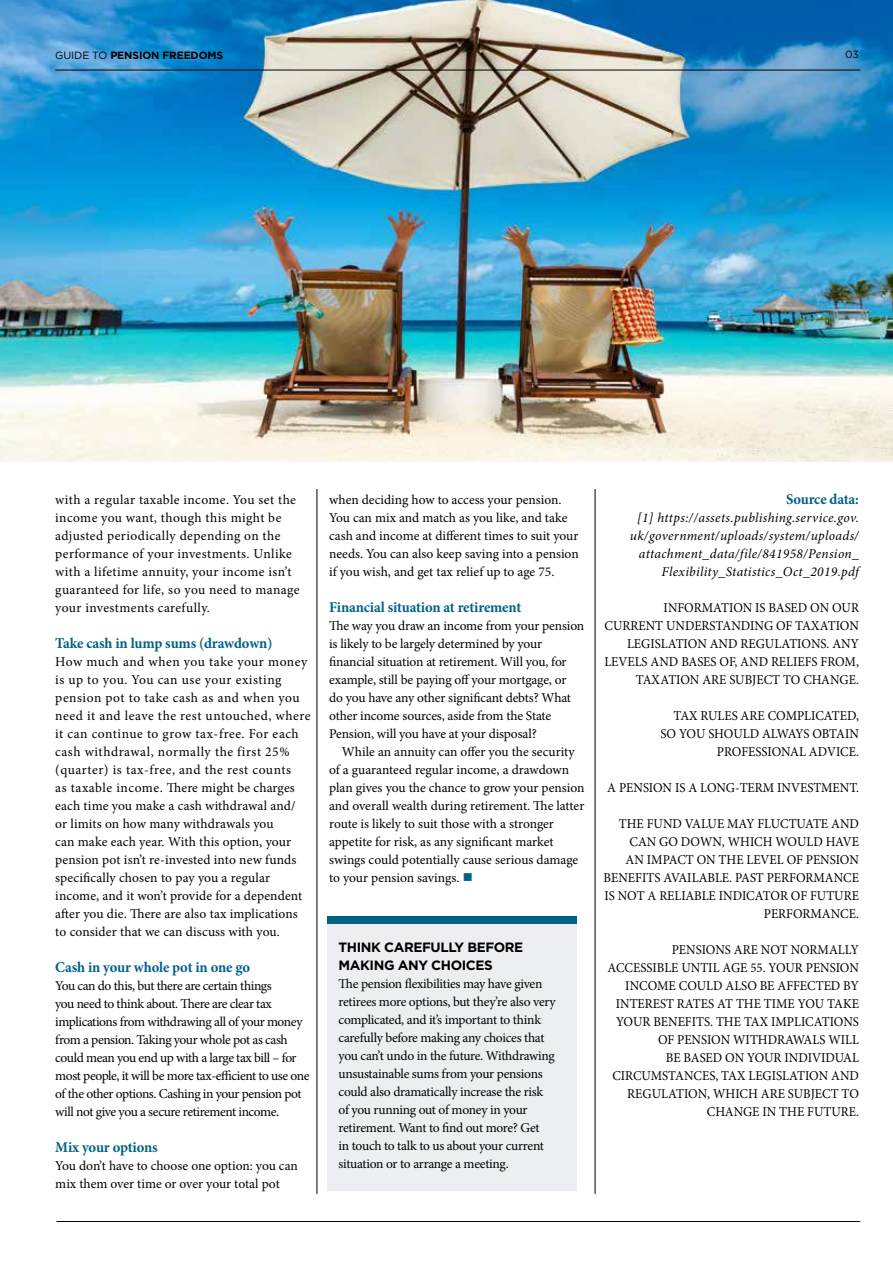
<style>
.page{position:relative;width:893px;height:1263px;background:#fff}
.page>*{position:absolute;margin:0;border:0;box-sizing:border-box;transform-origin:0 0}
.t1{font:700 15px "Minion Pro";letter-spacing:-.01em;color:#006086}
.t2{font:13.5px/18px "Minion Pro";letter-spacing:-.005em;color:#000}
.t3{font:13.5px/18px "Minion Pro";letter-spacing:-.005em;color:#000;text-align:right;scale:.95 1}
.t4{font:13.5px/18px "Minion Pro";letter-spacing:.015em;color:#000}
.t5{font:13.5px/18px "Minion Pro";letter-spacing:-.025em;color:#000}
.t6{font:13.5px/18px "Minion Pro";letter-spacing:-.03em;color:#000}
.t7{font:13.5px/18px "Minion Pro";letter-spacing:.03em;color:#000}
.t8{font:italic 13.5px/18px "Minion Pro";letter-spacing:.025em;color:#000;text-align:right}
.t9{font:700 13.5px/18px "Gotham HTF";letter-spacing:-.03em;color:#000}
.t10{font:700 10.5px "Gotham HTF";letter-spacing:-.01em;color:#000}
.t11{font:10.5px "Gotham HTF";color:#000}
.s1{font-weight:400}
.s2{color:#006086}
</style>
<div class="page">
<img style="left:0;top:0;width:893px;height:461px">
<hr style="left:55px;top:70px;width:805px;height:1px;background:#000">
<hr style="left:317px;top:489px;width:1px;height:705px;background:#000">
<hr style="left:595px;top:489px;width:1px;height:705px;background:#000">
<div style="left:327px;top:916px;width:250px;height:274px;background:#edeef1"></div>
<div style="left:327px;top:916px;width:250px;height:7px;background:#006086"></div>
<hr style="left:57px;top:1221px;width:803px;height:1px;background:#000">
<p class="t10" style="left:55px;top:49px;width:169px"><span class="s1">GUIDE TO</span> PENSION FREEDOMS</p>
<p class="t11" style="left:845px;top:49px;width:15px">03</p>
<p class="t7" style="left:55px;top:491px;width:246px">with a regular taxable income. You set the income you want, though this might be adjusted periodically depending on the performance of your investments. Unlike with a lifetime annuity, your income isn’t guaranteed for life, so you need to manage your investments carefully.</p>
<p class="t1" style="left:55px;top:633px;width:219px">Take cash in lump sums (drawdown)</p>
<p class="t4" style="left:55px;top:653px;width:257px">How much and when you take your money is up to you. You can use your existing pension pot to take cash as and when you need it and leave the rest untouched, where it can continue to grow tax-free. For each cash withdrawal, normally the first 25% (quarter) is tax-free, and the rest counts<br>as taxable income. There might be charges each time you make a cash withdrawal and/ or limits on how many withdrawals you<br>can make each year. With this option, your pension pot isn’t re-invested into new funds specifically chosen to pay you a regular income, and it won’t provide for a dependent after you die. There are also tax implications to consider that we can discuss with you.</p>
<p class="t1" style="left:55px;top:957px;width:196px">Cash in your whole pot in one go</p>
<p class="t6" style="left:55px;top:977px;width:256px">You can do this, but there are certain things<br>you need to think about. There are clear tax implications from withdrawing all of your money from a pension. Taking your whole pot as cash could mean you end up with a large tax bill – for most people, it will be more tax-efficient to use one of the other options. Cashing in your pension pot will not give you a secure retirement income.</p>
<p class="t1" style="left:55px;top:1137px;width:104px">Mix your options</p>
<p class="t2" style="left:55px;top:1157px;width:244px">You don’t have to choose one option: you can mix them over time or over your total pot</p>
<p class="t2" style="left:329px;top:491px;width:251px">when deciding how to access your pension.<br>You can mix and match as you like, and take cash and income at different times to suit your needs. You can also keep saving into a pension if you wish, and get tax relief up to age 75.</p>
<p class="t1" style="left:329px;top:597px;width:194px">Financial situation at retirement</p>
<p class="t2" style="left:329px;top:617px;width:257px">The way you draw an income from your pension is likely to be largely determined by your financial situation at retirement. Will you, for example, still be paying off your mortgage, or<br>do you have any other significant debts? What other income sources, aside from the State Pension, will you have at your disposal?</p>
<p class="t2" style="left:329px;top:743px;width:257px;text-indent:13px">While an annuity can offer you the security of a guaranteed regular income, a drawdown plan gives you the chance to grow your pension and overall wealth during retirement. The latter route is likely to suit those with a stronger appetite for risk, as any significant market swings could potentially cause serious damage to your pension savings. <span class="s2">■</span></p>
<p class="t9" style="left:339px;top:938px;width:186px">THINK CAREFULLY BEFORE<br>MAKING ANY CHOICES</p>
<p class="t5" style="left:339px;top:975px;width:219px">The pension flexibilities may have given retirees more options, but they’re also very complicated, and it’s important to think carefully before making any choices that you can’t undo in the future. Withdrawing unsustainable sums from your pensions could also dramatically increase the risk of you running out of money in your retirement. Want to find out more? Get<br>in touch to talk to us about your current situation or to arrange a meeting.</p>
<p class="t1" style="left:786px;top:489px;width:74px">Source data:</p>
<p class="t8" style="left:630px;top:509px;width:230px">[1] https://assets.publishing.service.gov. uk/government/uploads/system/uploads/ attachment_data/file/841958/Pension_ Flexibility_Statistics_Oct_2019.pdf</p>
<p class="t3" style="left:604px;top:599px;width:269px">INFORMATION IS BASED ON OUR CURRENT UNDERSTANDING OF TAXATION LEGISLATION AND REGULATIONS. ANY LEVELS AND BASES OF, AND RELIEFS FROM, TAXATION ARE SUBJECT TO CHANGE.</p>
<p class="t3" style="left:660px;top:707px;width:210px">TAX RULES ARE COMPLICATED,<br>SO YOU SHOULD ALWAYS OBTAIN<br>PROFESSIONAL ADVICE.</p>
<p class="t3" style="left:607px;top:779px;width:266px">A PENSION IS A LONG-TERM INVESTMENT.</p>
<p class="t3" style="left:604px;top:815px;width:270px">THE FUND VALUE MAY FLUCTUATE AND<br>CAN GO DOWN, WHICH WOULD HAVE<br>AN IMPACT ON THE LEVEL OF PENSION<br>BENEFITS AVAILABLE. PAST PERFORMANCE<br>IS NOT A RELIABLE INDICATOR OF FUTURE<br>PERFORMANCE.</p>
<p class="t3" style="left:607px;top:941px;width:266px">PENSIONS ARE NOT NORMALLY<br>ACCESSIBLE UNTIL AGE 55. YOUR PENSION<br>INCOME COULD ALSO BE AFFECTED BY<br>INTEREST RATES AT THE TIME YOU TAKE<br>YOUR BENEFITS. THE TAX IMPLICATIONS<br>OF PENSION WITHDRAWALS WILL<br>BE BASED ON YOUR INDIVIDUAL<br>CIRCUMSTANCES, TAX LEGISLATION AND<br>REGULATION, WHICH ARE SUBJECT TO<br>CHANGE IN THE FUTURE.</p>
</div>
